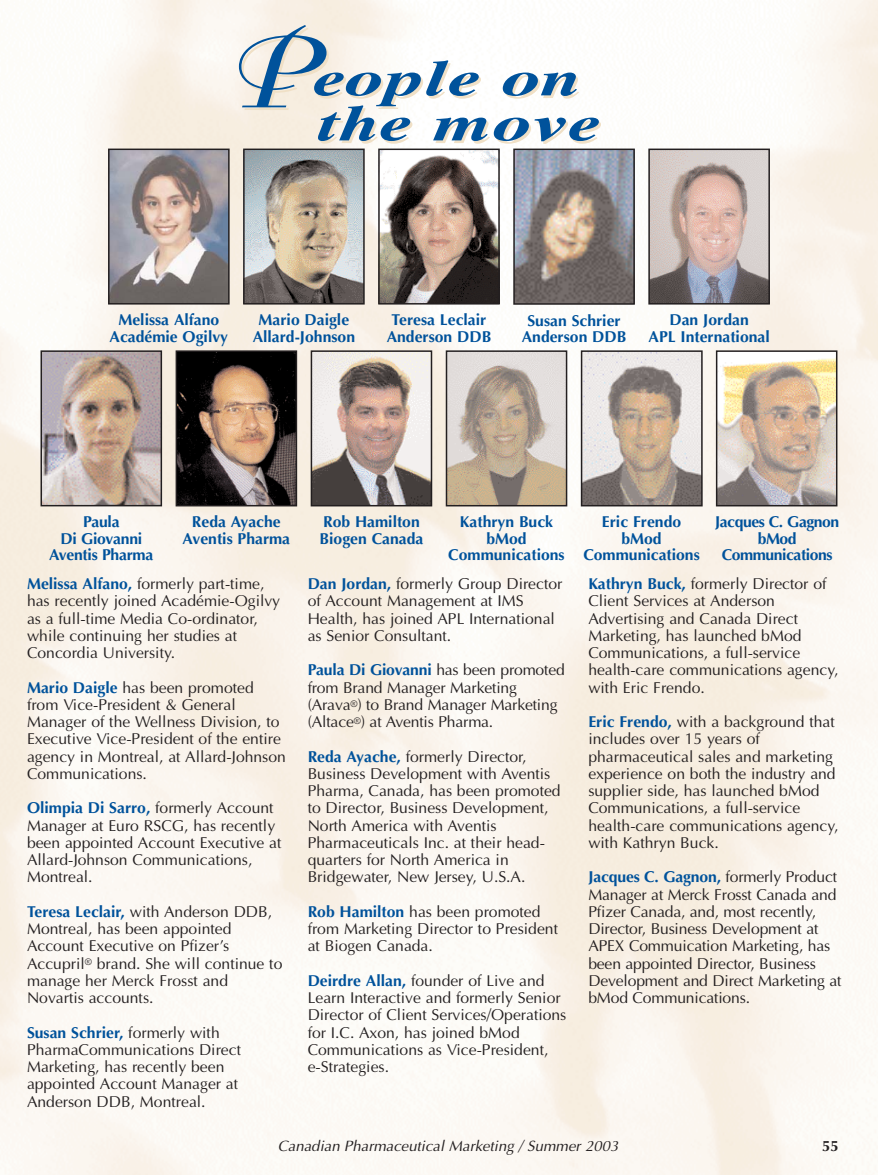
<style>
.page{position:relative;width:878px;height:1175px;background:#fff}
.page>*{position:absolute;margin:0;border:0;box-sizing:border-box;transform-origin:0 0}
.t1{font:italic 700 47.55px/45px "Times Ten";color:#00529b;scale:1.5 1}
.t2{font:15.75px/17.2px "Optima";color:#231f20}
.t3{font:700 15.75px/16.5px "Optima";color:#00529b;text-align:center}
.t4{font:700 15.75px/16.5px "Optima";letter-spacing:-.03em;color:#00529b;text-align:center}
.t5{font:italic 15px "Optima";color:#231f20}
.t6{font:700 15px "Optima";color:#231f20}
.s1{font-family:"Bellevue";font-weight:400;font-style:normal;font-size:98.55px}
.s2{font-weight:700;color:#00529b}
</style>
<div class="page">
<img style="left:0;top:0;width:878px;height:1174px">
<img style="left:516px;top:151px;width:115px;height:151px">
<div style="left:513px;top:148px;width:121px;height:157px;border:2px solid #231f20"></div>
<img style="left:381px;top:151px;width:116px;height:150px">
<div style="left:378px;top:148px;width:122px;height:156px;border:2px solid #231f20"></div>
<img style="left:246px;top:151px;width:115px;height:150px">
<div style="left:243px;top:148px;width:121px;height:156px;border:2px solid #231f20"></div>
<img style="left:111px;top:151px;width:116px;height:150px">
<div style="left:108px;top:148px;width:122px;height:156px;border:2px solid #231f20"></div>
<img style="left:43px;top:353px;width:116px;height:150px">
<div style="left:40px;top:350px;width:122px;height:156px;border:2px solid #231f20"></div>
<img style="left:179px;top:353px;width:115px;height:150px">
<div style="left:176px;top:350px;width:121px;height:156px;border:2px solid #231f20"></div>
<img style="left:651px;top:151px;width:116px;height:150px">
<div style="left:648px;top:148px;width:122px;height:156px;border:2px solid #231f20"></div>
<img style="left:313px;top:353px;width:116px;height:150px">
<div style="left:310px;top:350px;width:122px;height:156px;border:2px solid #231f20"></div>
<img style="left:449px;top:353px;width:115px;height:150px">
<div style="left:446px;top:350px;width:121px;height:156px;border:2px solid #231f20"></div>
<img style="left:719px;top:353px;width:115px;height:150px">
<div style="left:716px;top:350px;width:121px;height:156px;border:2px solid #231f20"></div>
<img style="left:583px;top:353px;width:116px;height:150px">
<div style="left:580px;top:350px;width:122px;height:156px;border:2px solid #231f20"></div>
<h1 class="t1" style="left:314px;top:61px;width:191px;text-indent:-99px"><span class="s1">P</span>eople on the move</h1>
<p class="t3" style="left:109px;top:313px;width:120px">Melissa Alfano<br>Académie Ogilvy</p>
<p class="t3" style="left:253px;top:313px;width:104px">Mario Daigle<br>Allard-Johnson</p>
<p class="t3" style="left:521px;top:313px;width:106px">Susan Schrier<br>Anderson DDB</p>
<p class="t3" style="left:386px;top:313px;width:106px">Teresa Leclair<br>Anderson DDB</p>
<p class="t3" style="left:648px;top:313px;width:123px">Dan Jordan<br>APL International</p>
<p class="t3" style="left:49px;top:515px;width:106px">Paula<br>Di Giovanni<br>Aventis Pharma</p>
<p class="t3" style="left:183px;top:515px;width:109px">Reda Ayache<br>Aventis Pharma</p>
<p class="t2" style="left:27px;top:576px;width:255px"><span class="s2">Melissa Alfano,</span> formerly part-time, has recently joined Académie-Ogilvy as a full-time Media Co-ordinator, while continuing her studies at Concordia University.</p>
<p class="t2" style="left:27px;top:680px;width:260px"><span class="s2">Mario Daigle</span> has been promoted from Vice-President &amp; General<br>Manager of the Wellness Division, to<br>Executive Vice-President of the entire agency in Montreal, at Allard-Johnson<br>Communications.</p>
<p class="t2" style="left:27px;top:801px;width:256px"><span class="s2">Olimpia Di Sarro,</span> formerly Account<br>Manager at Euro RSCG, has recently been appointed Account Executive at<br>Allard-Johnson Communications,<br>Montreal.</p>
<p class="t2" style="left:27px;top:904px;width:257px"><span class="s2">Teresa Leclair,</span> with Anderson DDB,<br>Montreal, has been appointed<br>Account Executive on Pfizer’s<br>Accupril<sup>®</sup> brand. She will continue to manage her Merck Frosst and<br>Novartis accounts.</p>
<p class="t2" style="left:27px;top:1025px;width:215px"><span class="s2">Susan Schrier,</span> formerly with<br>PharmaCommunications Direct<br>Marketing, has recently been appointed Account Manager at<br>Anderson DDB, Montreal.</p>
<p class="t3" style="left:319px;top:515px;width:105px;text-align:left">Rob Hamilton<br>Biogen Canada</p>
<p class="t3" style="left:448px;top:515px;width:118px">Kathryn Buck bMod<br>Communications</p>
<p class="t4" style="left:715px;top:515px;width:126px">Jacques C. Gagnon bMod<br>Communications</p>
<p class="t3" style="left:583px;top:515px;width:118px">Eric Frendo bMod<br>Communications</p>
<p class="t2" style="left:308px;top:576px;width:256px"><span class="s2">Dan Jordan,</span> formerly Group Director of Account Management at IMS<br>Health, has joined APL International as Senior Consultant.</p>
<p class="t2" style="left:308px;top:663px;width:259px"><span class="s2">Paula Di Giovanni</span> has been promoted from Brand Manager Marketing (Arava<sup>®</sup>) to Brand Manager Marketing (Altace<sup>®</sup>) at Aventis Pharma.</p>
<p class="t2" style="left:308px;top:749px;width:254px"><span class="s2">Reda Ayache,</span> formerly Director, Business Development with Aventis Pharma, Canada, has been promoted to Director, Business Development, North America with Aventis Pharmaceuticals Inc. at their head&shy;quarters for North America in Bridgewater, New Jersey, U.S.A.</p>
<p class="t2" style="left:308px;top:904px;width:252px"><span class="s2">Rob Hamilton</span> has been promoted from Marketing Director to President at Biogen Canada.</p>
<p class="t2" style="left:308px;top:973px;width:260px"><span class="s2">Deirdre Allan,</span> founder of Live and<br>Learn Interactive and formerly Senior<br>Director of Client Services/Operations for I.C. Axon, has joined bMod<br>Communications as Vice-President, e-Strategies.</p>
<p class="t2" style="left:588px;top:576px;width:251px"><span class="s2">Kathryn Buck,</span> formerly Director of<br>Client Services at Anderson<br>Advertising and Canada Direct<br>Marketing, has launched bMod<br>Communications, a full-service health-care communications agency, with Eric Frendo.</p>
<p class="t2" style="left:588px;top:714px;width:251px"><span class="s2">Eric Frendo,</span> with a background that includes over 15 years of pharmaceutical sales and marketing experience on both the industry and supplier side, has launched bMod<br>Communications, a full-service health-care communications agency, with Kathryn Buck.</p>
<p class="t2" style="left:588px;top:870px;width:255px"><span class="s2">Jacques C. Gagnon,</span> formerly Product Manager at Merck Frosst Canada and Pfizer Canada, and, most recently, Director, Business Development at APEX Commuication Marketing, has been appointed Director, Business Development and Direct Marketing at bMod Communications.</p>
<p class="t5" style="left:278px;top:1140px;width:342px">Canadian Pharmaceutical Marketing / Summer 2003</p>
<p class="t6" style="left:822px;top:1140px;width:18px">55</p>
</div>
